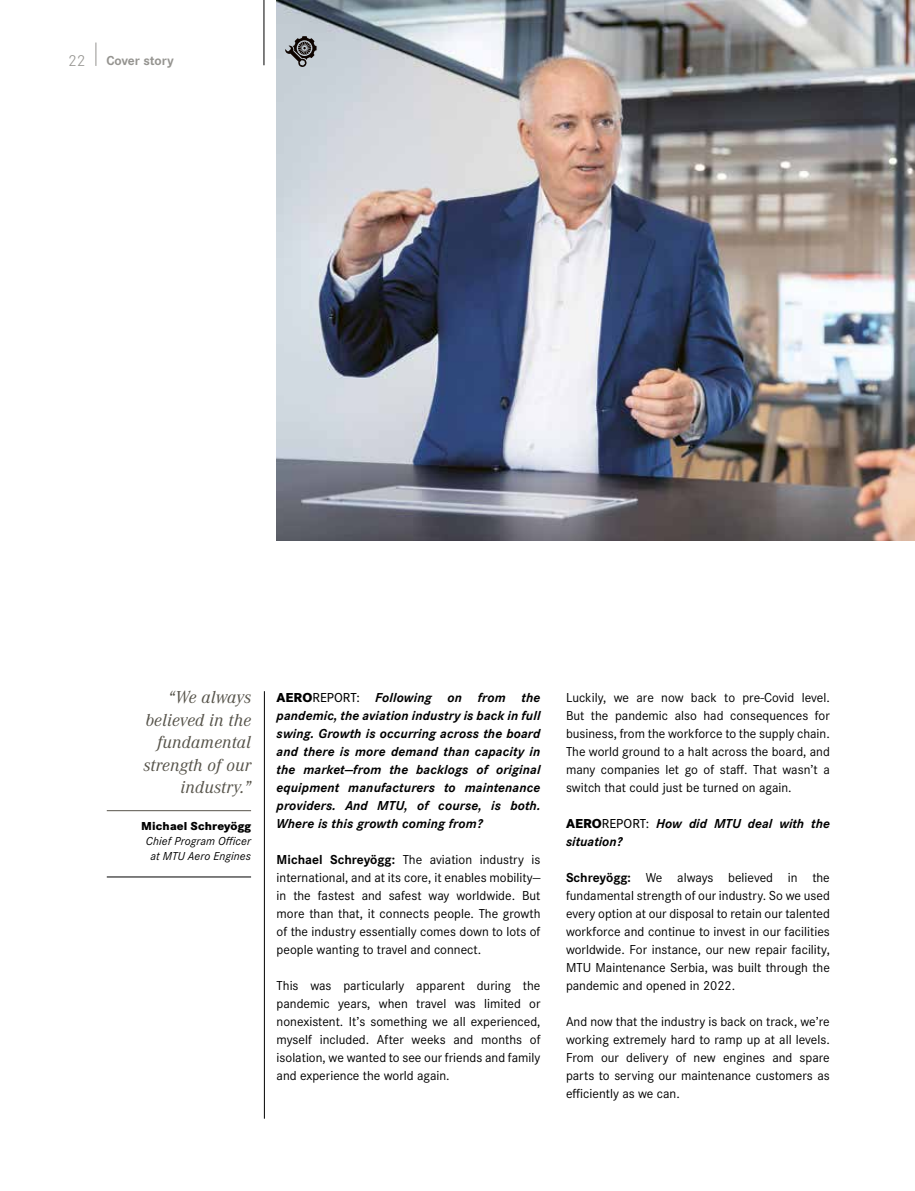
<style>
.page{position:relative;width:915px;height:1191px;background:#fff}
.page>*{position:absolute;margin:0;border:0;box-sizing:border-box;transform-origin:0 0}
.t1{font:italic 18px/22.5px "Corporate A";letter-spacing:.01em;color:#57544b;text-align:right}
.t2{font:300 16.5px "Corporate S";color:#959490}
.t3{font:13.5px/18px "Corporate S";color:#000;text-align:justify}
.t4{font:italic 700 13.5px/18px "Corporate S";letter-spacing:.01em;color:#000;text-align:justify}
.t5{font:700 13.5px "Corporate S";color:#959490}
.t6{font:italic 12px/15px "Corporate S";letter-spacing:.01em;color:#000;text-align:center}
.t7{font:800 12px "Corporate S";letter-spacing:.01em;color:#000}
.s1{font-weight:800;font-style:normal}
.s2{font-weight:500;font-style:normal}
.s3{font-weight:700}
</style>
<div class="page">
<img style="left:276px;top:0;width:638px;height:540px">
<hr style="left:263px;top:0;width:1px;height:65px;background:#000">
<svg style="left:285px;top:36px;width:31px;height:31px"></svg>
<hr style="left:264px;top:691px;width:1px;height:427px;background:#000">
<hr style="left:107px;top:810px;width:144px;height:1px;background:#57544b">
<hr style="left:107px;top:876px;width:144px;height:1px;background:#000">
<svg style="left:95px;top:43px;width:1px;height:23px"></svg>
<p class="t2" style="left:68px;top:51px;width:19px">22</p>
<p class="t5" style="left:106px;top:51px;width:69px">Cover story</p>
<h1 class="t1" style="left:144px;top:685px;width:109px">“We always believed in the fundamental strength of our industry.”</h1>
<p class="t7" style="left:141px;top:818px;width:111px">Michael Schreyögg</p>
<p class="t6" style="left:146px;top:833px;width:107px">Chief Program Officer at MTU Aero Engines</p>
<p class="t4" style="left:276px;top:688px;width:265px"><span class="s1">AERO</span><span class="s2">REPORT:</span> Following on from the pandemic, the aviation industry is back in full swing. Growth is occurring across the board and there is more demand than capacity in the market—from the backlogs of original equipment manufacturers to maintenance providers. And MTU, of course, is both.<br>Where is this growth coming from?</p>
<p class="t3" style="left:276px;top:850px;width:265px"><span class="s3">Michael Schreyögg:</span> The aviation industry is international, and at its core, it enables mobility— in the fastest and safest way worldwide. But more than that, it connects people. The growth of the industry essentially comes down to lots of people wanting to travel and connect.</p>
<p class="t3" style="left:276px;top:976px;width:265px">This was particularly apparent during the pandemic years, when travel was limited or nonexistent. It’s something we all experienced, myself included. After weeks and months of isolation, we wanted to see our friends and family and experience the world again.</p>
<p class="t3" style="left:566px;top:688px;width:265px">Luckily, we are now back to pre-Covid level.<br>But the pandemic also had consequences for business, from the workforce to the supply chain.<br>The world ground to a halt across the board, and many companies let go of staff. That wasn’t a switch that could just be turned on again.</p>
<p class="t4" style="left:566px;top:814px;width:265px"><span class="s1">AERO</span><span class="s2">REPORT:</span> How did MTU deal with the situation?</p>
<p class="t3" style="left:566px;top:868px;width:265px"><span class="s3">Schreyögg:</span> We always believed in the fundamental strength of our industry. So we used every option at our disposal to retain our talented workforce and continue to invest in our facilities worldwide. For instance, our new repair facility, MTU Maintenance Serbia, was built through the pandemic and opened in 2022.</p>
<p class="t3" style="left:566px;top:1012px;width:265px">And now that the industry is back on track, we’re working extremely hard to ramp up at all levels.<br>From our delivery of new engines and spare parts to serving our maintenance customers as efficiently as we can.</p>
</div>
